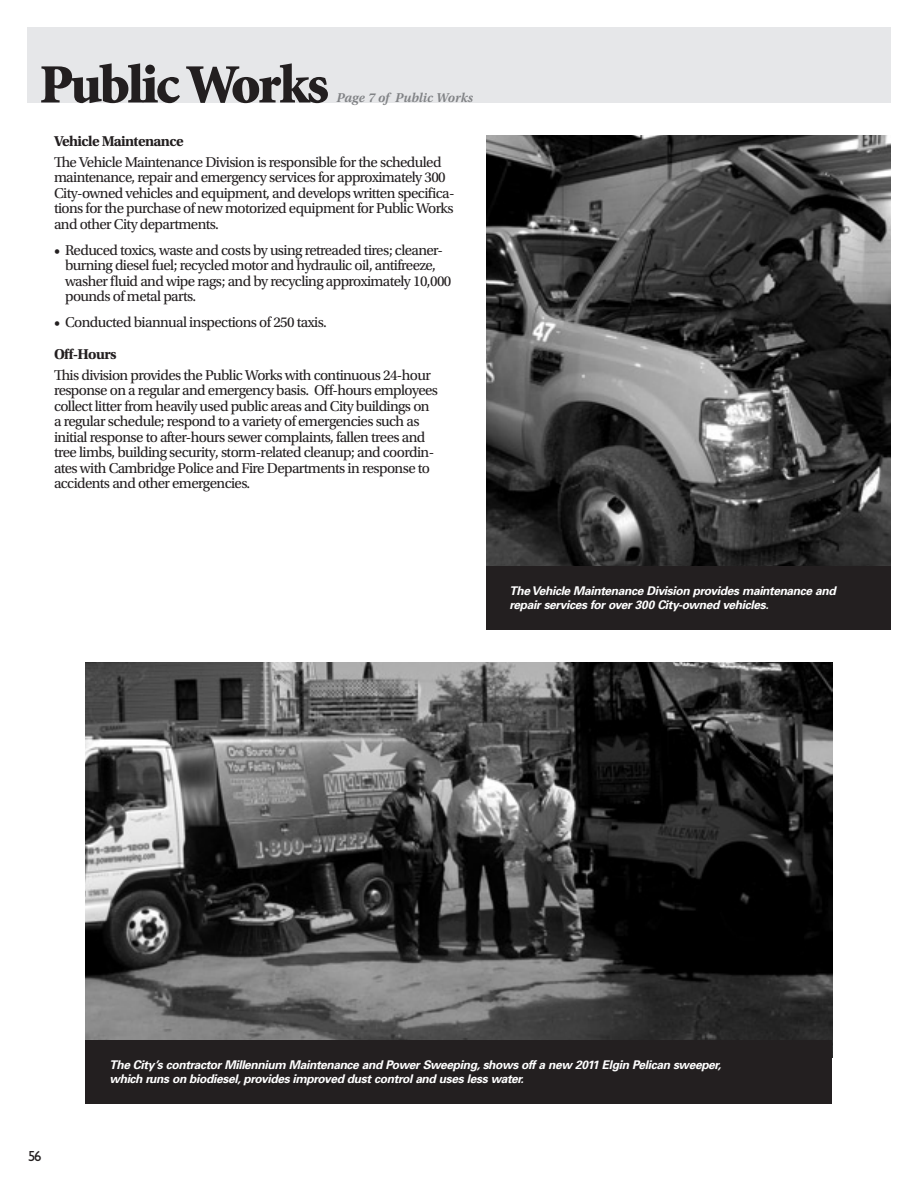
<style>
.page{position:relative;width:918px;height:1188px;background:#fff}
.page>*{position:absolute;margin:0;border:0;box-sizing:border-box;transform-origin:0 0}
.t1{font:900 55.5px "Minion Std";letter-spacing:-.04em;color:#231f20}
.t2{font:15px/15.5px "Utopia Std";letter-spacing:-.04em;color:#231f20}
.t3{font:700 15px "Utopia Std";letter-spacing:-.04em;color:#231f20}
.t4{font:14.7px "Gill Sans";color:#231f20}
.t5{font:italic 600 13.5px "Utopia Std";color:#808285}
.t6{font:italic 700 12px/13.8px "Univers";letter-spacing:-.03em;color:#fff}
</style>
<div class="page">
<div style="left:27px;top:27px;width:864px;height:76px;background:#e6e7e9"></div>
<img style="left:85px;top:662px;width:747px;height:378px">
<div style="left:85px;top:1040px;width:747px;height:63px;background:#231f20"></div>
<img style="left:486px;top:135px;width:405px;height:431px">
<div style="left:486px;top:566px;width:405px;height:63px;background:#231f20"></div>
<h1 class="t1" style="left:39px;top:57px;width:291px">Public Works</h1>
<p class="t5" style="left:337px;top:90px;width:138px">Page 7 of Public Works</p>
<p class="t3" style="left:54px;top:132px;width:131px">Vehicle Maintenance</p>
<p class="t2" style="left:54px;top:154px;width:402px">The Vehicle Maintenance Division is responsible for the scheduled maintenance, repair and emergency services for approximately 300<br>City-owned vehicles and equipment, and develops written specifica&shy;tions for the purchase of new motorized equipment for Public Works and other City departments.</p>
<p class="t2" style="left:65px;top:243px;width:388px;text-indent:-11px">• Reduced toxics, waste and costs by using retreaded tires; cleaner&shy;burning diesel fuel; recycled motor and hydraulic oil, antifreeze, washer fluid and wipe rags; and by recycling approximately 10,000 pounds of metal parts.</p>
<p class="t2" style="left:54px;top:315px;width:274px">• Conducted biannual inspections of 250 taxis.</p>
<p class="t3" style="left:54px;top:345px;width:64px">Off-Hours</p>
<p class="t2" style="left:54px;top:368px;width:386px">This division provides the Public Works with continuous 24-hour response on a regular and emergency basis. Off-hours employees collect litter from heavily used public areas and City buildings on a regular schedule; respond to a variety of emergencies such as initial response to after-hours sewer complaints, fallen trees and tree limbs, building security, storm-related cleanup; and coordin&shy;ates with Cambridge Police and Fire Departments in response to accidents and other emergencies.</p>
<p class="t6" style="left:510px;top:584px;width:328px">The Vehicle Maintenance Division provides maintenance and repair services for over 300 City-owned vehicles.</p>
<p class="t4" style="left:28px;top:1147px;width:15px">56</p>
<p class="t6" style="left:109px;top:1058px;width:613px">The City’s contractor Millennium Maintenance and Power Sweeping, shows off a new 2011 Elgin Pelican sweeper, which runs on biodiesel, provides improved dust control and uses less water.</p>
</div>
